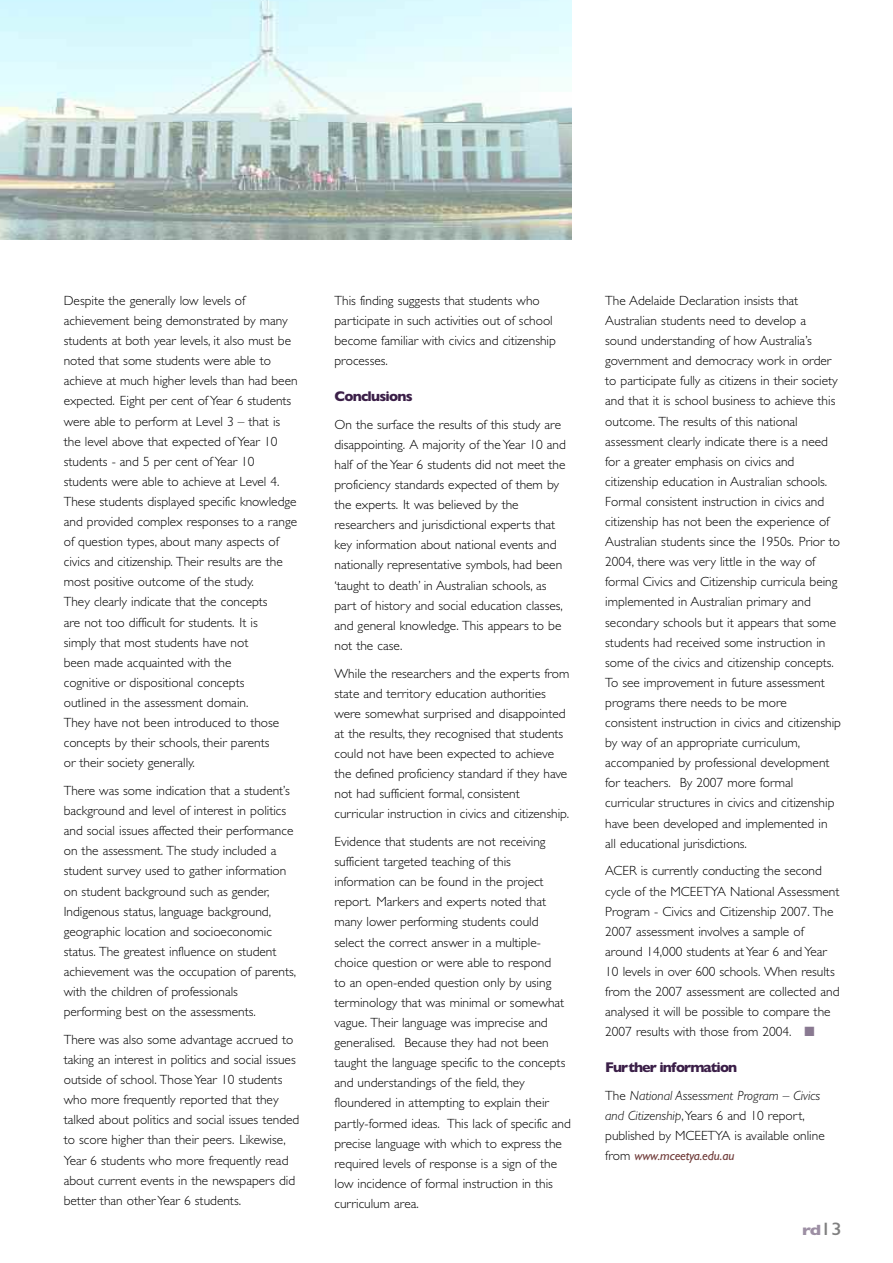
<style>
.page{position:relative;width:893px;height:1263px;background:#fff}
.page>*{position:absolute;margin:0;border:0;box-sizing:border-box;transform-origin:0 0}
.t1{font:700 15px "Gill Sans";color:#9d8fa4;scale:1.2 1}
.t2{font:700 14.25px "Gill Sans";letter-spacing:-.065em;color:#3b1f48}
.t3{font:300 13.35px/20.1px "Gill Sans";color:#000}
.t4{font:italic 13.05px "Gill Sans";letter-spacing:-.01em;color:#703c3a}
.s1{color:#897991}
.s2{font-style:italic}
.s3{font-weight:300;font-style:normal;font-size:13.35px;color:#000}
.s4{font-weight:400;font-size:18px;color:#808080}
</style>
<div class="page">
<img style="left:0;top:0;width:571px;height:240px">
<p class="t3" style="left:64px;top:292px;width:235px">Despite the generally low levels of achievement being demonstrated by many students at both year levels, it also must be noted that some students were able to achieve at much higher levels than had been expected. Eight per cent of Year 6 students were able to perform at Level 3 – that is the level above that expected of Year 10 students - and 5 per cent of Year 10 students were able to achieve at Level 4.<br>These students displayed specific knowledge and provided complex responses to a range of question types, about many aspects of civics and citizenship. Their results are the most positive outcome of the study.<br>They clearly indicate that the concepts<br>are not too difficult for students. It is<br>simply that most students have not<br>been made acquainted with the<br>cognitive or dispositional concepts<br>outlined in the assessment domain.<br>They have not been introduced to those concepts by their schools, their parents<br>or their society generally.</p>
<p class="t3" style="left:64px;top:782px;width:234px">There was some indication that a student’s background and level of interest in politics and social issues affected their performance on the assessment. The study included a student survey used to gather information on student background such as gender, Indigenous status, language background, geographic location and socioeconomic status. The greatest influence on student achievement was the occupation of parents, with the children of professionals performing best on the assessments.</p>
<p class="t3" style="left:64px;top:1030px;width:237px">There was also some advantage accrued to taking an interest in politics and social issues outside of school. Those Year 10 students who more frequently reported that they talked about politics and social issues tended to score higher than their peers. Likewise, Year 6 students who more frequently read about current events in the newspapers did better than other Year 6 students.</p>
<p class="t3" style="left:334px;top:292px;width:223px">This finding suggests that students who participate in such activities out of school become familiar with civics and citizenship processes.</p>
<p class="t2" style="left:334px;top:388px;width:80px">Conclusions</p>
<p class="t3" style="left:334px;top:415px;width:233px">On the surface the results of this study are disappointing. A majority of the Year 10 and half of the Year 6 students did not meet the proficiency standards expected of them by the experts. It was believed by the researchers and jurisdictional experts that key information about national events and nationally representative symbols, had been ‘taught to death’ in Australian schools, as part of history and social education classes, and general knowledge. This appears to be not the case.</p>
<p class="t3" style="left:334px;top:664px;width:236px">While the researchers and the experts from state and territory education authorities were somewhat surprised and disappointed at the results, they recognised that students could not have been expected to achieve the defined proficiency standard if they have not had sufficient formal, consistent curricular instruction in civics and citizenship.</p>
<p class="t3" style="left:334px;top:833px;width:238px">Evidence that students are not receiving sufficient targeted teaching of this information can be found in the project report. Markers and experts noted that many lower performing students could select the correct answer in a multiple&shy;choice question or were able to respond<br>to an open-ended question only by using terminology that was minimal or somewhat vague. Their language was imprecise and generalised. Because they had not been taught the language specific to the concepts and understandings of the field, they floundered in attempting to explain their partly-formed ideas. This lack of specific and precise language with which to express the required levels of response is a sign of the low incidence of formal instruction in this curriculum area.</p>
<p class="t3" style="left:605px;top:292px;width:237px">The Adelaide Declaration insists that Australian students need to develop a sound understanding of how Australia’s government and democracy work in order to participate fully as citizens in their society and that it is school business to achieve this outcome. The results of this national assessment clearly indicate there is a need for a greater emphasis on civics and citizenship education in Australian schools.<br>Formal consistent instruction in civics and citizenship has not been the experience of Australian students since the 1950s. Prior to 2004, there was very little in the way of formal Civics and Citizenship curricula being implemented in Australian primary and secondary schools but it appears that some students had received some instruction in some of the civics and citizenship concepts.<br>To see improvement in future assessment programs there needs to be more consistent instruction in civics and citizenship by way of an appropriate curriculum, accompanied by professional development for teachers. By 2007 more formal curricular structures in civics and citizenship have been developed and implemented in all educational jurisdictions.</p>
<p class="t3" style="left:605px;top:862px;width:236px">ACER is currently conducting the second cycle of the MCEETYA National Assessment Program - Civics and Citizenship 2007. The 2007 assessment involves a sample of around 14,000 students at Year 6 and Year 10 levels in over 600 schools. When results from the 2007 assessment are collected and analysed it will be possible to compare the 2007 results with those from 2004. <span class="s1">■</span></p>
<p class="t2" style="left:605px;top:1059px;width:134px">Further information</p>
<p class="t3" style="left:605px;top:1086px;width:221px">The <span class="s2">National Assessment Program – Civics and Citizenship</span>,Years 6 and 10 report, published by MCEETYA is available online</p>
<p class="t4" style="left:605px;top:1151px;width:131px"><span class="s3">from</span> www.mceetya.edu.au</p>
<p class="t1" style="left:802px;top:1221px;width:35px">rd<span class="s4">13</span></p>
</div>
